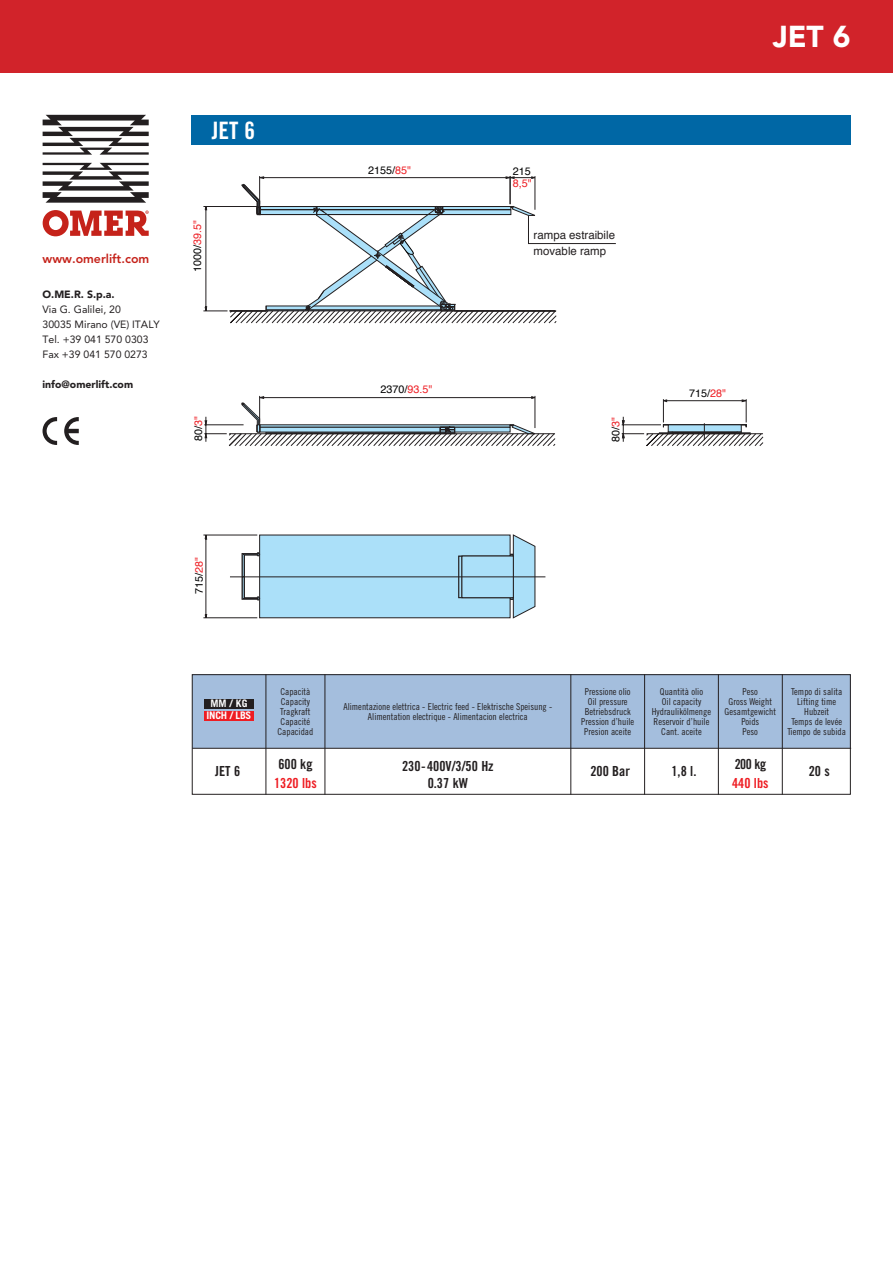
<style>
.page{position:relative;width:893px;height:1263px;background:#fff}
.page>*{position:absolute;margin:0;border:0;box-sizing:border-box;transform-origin:0 0}
.t1{font:900 30px "Avenir";color:#fff}
.t2{font:24px "Trade Gothic Bold Cond Twenty";color:#fff}
.t3{font:13.95px "Trade Gothic Bold Cond Twenty";color:#231f20}
.t4{font:13.95px "Trade Gothic Bold Cond Twenty";color:#ee1d23}
.t5{font:800 12.3px "Avenir";color:#c5221a}
.t6{font:11.4px/16.4px "Helvetica";color:#231f20}
.t7{font:10.8px "Helvetica";color:#000}
.t8{font:10.8px "Helvetica";color:#ee1d23}
.t9{font:10.5px/15px "Avenir";color:#231f20}
.t10{font:900 10.5px "Avenir";color:#231f20}
.t11{font:700 10.35px "Trade Gothic";letter-spacing:-.02em;color:#fff}
.t12{font:9.6px/10.1px "Trade Gothic Cond Eighteen";color:#231f20;text-align:center}
.s1{color:#ee1d23}
</style>
<div class="page">
<svg style="left:43px;top:115px;width:106px;height:88px"></svg>
<svg style="left:43px;top:210px;width:106px;height:26px"></svg>
<svg style="left:43px;top:417px;width:36px;height:28px"></svg>
<div style="left:0;top:0;width:893px;height:72px;background:#d1232a"></div>
<div style="left:191px;top:115px;width:659px;height:30px;background:#0067a5"></div>
<svg style="left:204px;top:534px;width:3px;height:6px"></svg>
<hr style="left:203px;top:535px;width:54px;height:1px;background:#231f20">
<hr style="left:203px;top:617px;width:54px;height:1px;background:#231f20">
<hr style="left:206px;top:539px;width:1px;height:75px;background:#231f20">
<hr style="left:230px;top:577px;width:315px;height:1px;background:#231f20">
<svg style="left:241px;top:534px;width:295px;height:85px"></svg>
<hr style="left:243px;top:554px;width:1px;height:44px;background:#231f20">
<svg style="left:203px;top:176px;width:561px;height:270px"></svg>
<div style="left:192px;top:674px;width:659px;height:74px;background:#a4bedd"></div>
<hr style="left:266px;top:674px;width:1px;height:121px;background:#231f20">
<hr style="left:325px;top:674px;width:1px;height:121px;background:#231f20">
<hr style="left:570px;top:674px;width:1px;height:121px;background:#231f20">
<hr style="left:644px;top:674px;width:1px;height:121px;background:#231f20">
<hr style="left:718px;top:674px;width:1px;height:121px;background:#231f20">
<hr style="left:782px;top:674px;width:1px;height:121px;background:#231f20">
<hr style="left:192px;top:748px;width:659px;height:1px;background:#231f20">
<div style="left:192px;top:674px;width:659px;height:121px;border:1px solid #231f20"></div>
<div style="left:204px;top:711px;width:50px;height:10px;background:#ee1d23"></div>
<div style="left:204px;top:699px;width:50px;height:9px;background:#231f20"></div>
<p class="t5" style="left:43px;top:251px;width:108px">www.omerlift.com</p>
<p class="t10" style="left:43px;top:288px;width:74px">O.ME.R. S.p.a.</p>
<p class="t9" style="left:43px;top:302px;width:119px">Via G. Galilei, 20<br>30035 Mirano (VE) ITALY<br>Tel. +39 041 570 0303<br>Fax +39 041 570 0273</p>
<p class="t10" style="left:43px;top:378px;width:92px">info@omerlift.com</p>
<h2 class="t2" style="left:212px;top:116px;width:45px">JET 6</h2>
<p class="t7" style="left:188px;top:272px;width:53px;rotate:-90deg">1000/<span class="s1">39.5"</span></p>
<p class="t7" style="left:189px;top:441px;width:26px;rotate:-90deg">80/<span class="s1">3"</span></p>
<p class="t7" style="left:368px;top:161px;width:44px">2155/<span class="s1">85"</span></p>
<p class="t7" style="left:513px;top:162px;width:19px">215</p>
<p class="t8" style="left:513px;top:174px;width:20px">8,5"</p>
<p class="t6" style="left:534px;top:226px;width:83px">rampa estraibile movable ramp</p>
<h1 class="t1" style="left:773px;top:18px;width:79px">JET 6</h1>
<p class="t7" style="left:381px;top:380px;width:53px">2370/<span class="s1">93.5"</span></p>
<p class="t7" style="left:689px;top:384px;width:38px">715/<span class="s1">28"</span></p>
<p class="t7" style="left:607px;top:442px;width:26px;rotate:-90deg">80/<span class="s1">3"</span></p>
<p class="t7" style="left:190px;top:594px;width:38px;rotate:-90deg">715/<span class="s1">28"</span></p>
<p class="t11" style="left:210px;top:697px;width:39px">MM / KG</p>
<p class="t11" style="left:207px;top:709px;width:46px">INCH / LBS</p>
<h3 class="t3" style="left:215px;top:762px;width:26px">JET 6</h3>
<p class="t12" style="left:277px;top:686px;width:38px">Capacità<br>Capacity<br>Tragkraft<br>Capacité<br>Capacidad</p>
<p class="t12" style="left:343px;top:701px;width:210px">Alimentazione elettrica - Electric feed - Elektrische Speisung -<br>Alimentation electrique - Alimentacion electrica</p>
<p class="t12" style="left:581px;top:686px;width:55px">Pressione olio<br>Oil pressure<br>Betriebsdruck<br>Pression d’huile<br>Presion aceite</p>
<p class="t12" style="left:652px;top:686px;width:61px">Quantità olio<br>Oil capacity<br>Hydraulikölmenge<br>Reservoir d’huile<br>Cant. aceite</p>
<p class="t12" style="left:725px;top:686px;width:53px">Peso<br>Gross Weight<br>Gesamtgewicht<br>Poids<br>Peso</p>
<p class="t12" style="left:787px;top:686px;width:60px">Tempo di salita<br>Lifting time<br>Hubzeit<br>Temps de levée<br>Tiempo de subida</p>
<h3 class="t3" style="left:278px;top:755px;width:36px">600 kg</h3>
<h3 class="t3" style="left:402px;top:757px;width:93px">230-400V/3/50 Hz</h3>
<h3 class="t3" style="left:735px;top:755px;width:33px">200 kg</h3>
<h3 class="t3" style="left:590px;top:762px;width:41px">200 Bar</h3>
<h3 class="t3" style="left:671px;top:762px;width:26px">1,8 l.</h3>
<h3 class="t4" style="left:274px;top:774px;width:44px">1320 lbs</h3>
<h3 class="t3" style="left:428px;top:774px;width:42px">0.37 kW</h3>
<h3 class="t4" style="left:732px;top:774px;width:38px">440 lbs</h3>
<h3 class="t3" style="left:809px;top:762px;width:23px">20 s</h3>
</div>
